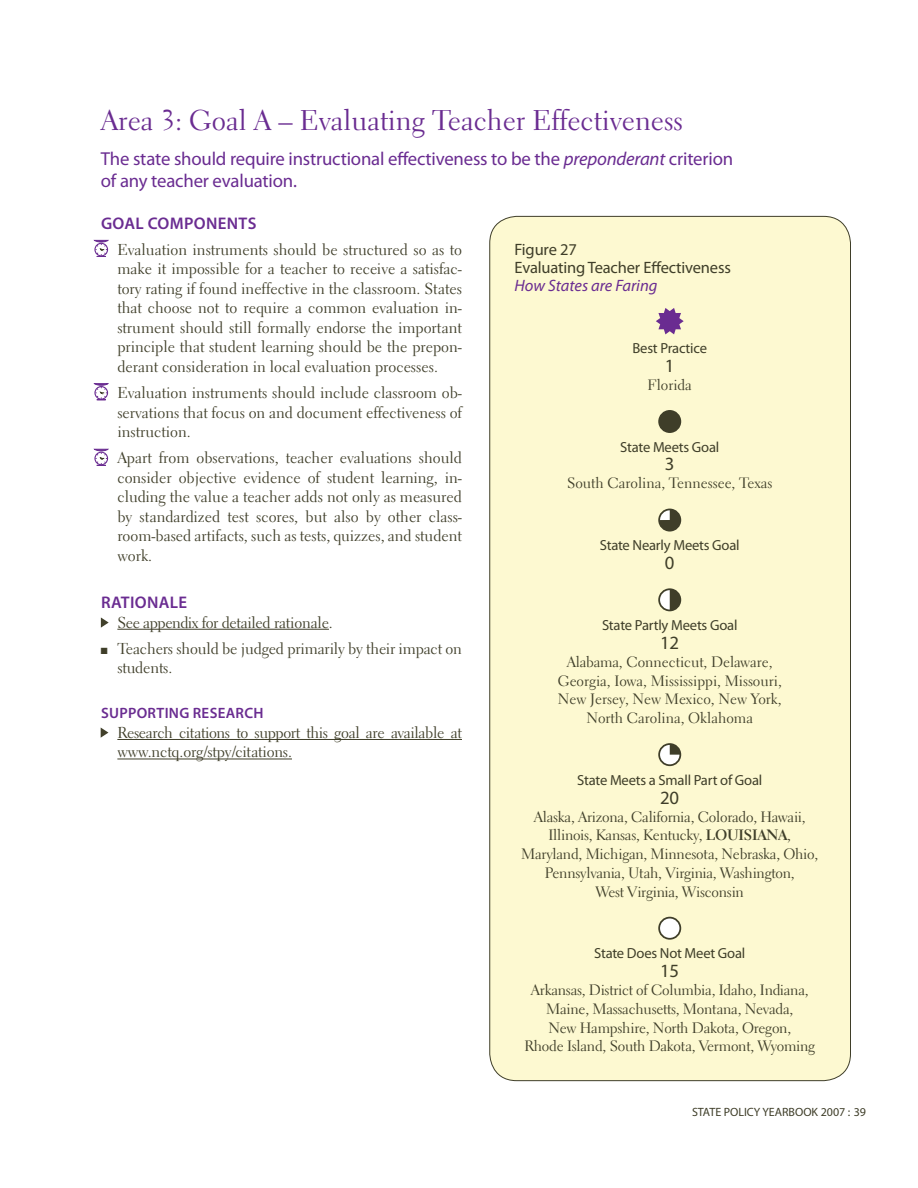
<style>
.page{position:relative;width:918px;height:1188px;background:#fff}
.page>*{position:absolute;margin:0;border:0;box-sizing:border-box;transform-origin:0 0}
.t1{font:28.5px "Electra LH";color:#6a2c91}
.t2{font:18.75px/21.8px "Myriad Pro";letter-spacing:-.01em;color:#6a2c91}
.t3{font:18.75px "Myriad Pro";color:#3f3e29}
.t4{font:600 16.8px "Myriad Pro";letter-spacing:.02em;color:#6a2c91}
.t5{font:16.5px/18px "Myriad Pro";letter-spacing:-.01em;color:#3f3e29}
.t6{font:italic 16.5px "Myriad Pro";color:#6a2c91}
.t7{font:15.75px/19.5px "Electra LH";letter-spacing:-.01em;color:#3f3e29;text-align:justify}
.t8{font:15px/18.8px "Electra LH";letter-spacing:-.015em;color:#3f3e29;text-align:center}
.t9{font:600 15px "Myriad Pro";letter-spacing:.02em;color:#6a2c91}
.t10{font:14.7px "Myriad Pro";letter-spacing:-.015em;color:#3f3e29}
.t11{font:12px "Myriad";color:#3f3e29}
.s1{font-style:italic}
.s2{font-weight:700}
</style>
<div class="page">
<div style="left:490px;top:216px;width:360px;height:865px;background:#fdf9d1;border-radius:27px"></div>
<svg style="left:656px;top:308px;width:28px;height:26px"></svg>
<div style="left:660px;top:411px;width:20px;height:21px;background:#3f3e29;border-radius:50%"></div>
<div style="left:658px;top:410px;width:23px;height:23px;border:3px solid #3f3e29;border-radius:50%"></div>
<div style="left:660px;top:510px;width:20px;height:20px;background:#3f3e29;border-radius:50%"></div>
<div style="left:658px;top:509px;width:23px;height:23px;border:3px solid #3f3e29;border-radius:50%"></div>
<svg style="left:660px;top:510px;width:10px;height:10px"></svg>
<div style="left:660px;top:590px;width:20px;height:20px;background:#3f3e29;border-radius:50%"></div>
<div style="left:658px;top:588px;width:23px;height:23px;border:3px solid #3f3e29;border-radius:50%"></div>
<svg style="left:660px;top:590px;width:10px;height:20px"></svg>
<div style="left:658px;top:743px;width:23px;height:23px;border:3px solid #3f3e29;border-radius:50%"></div>
<svg style="left:660px;top:745px;width:19px;height:19px"></svg>
<div style="left:658px;top:917px;width:23px;height:23px;border:3px solid #3f3e29;border-radius:50%"></div>
<div style="left:660px;top:919px;width:19px;height:19px;background:#fff;border-radius:50%"></div>
<hr style="left:117px;top:629px;width:212px;height:1px;background:#3f3e29">
<hr style="left:117px;top:739px;width:345px;height:1px;background:#3f3e29">
<hr style="left:117px;top:759px;width:175px;height:1px;background:#3f3e29">
<svg style="left:101px;top:617px;width:8px;height:11px"></svg>
<svg style="left:101px;top:728px;width:7px;height:10px"></svg>
<svg style="left:94px;top:240px;width:15px;height:17px"></svg>
<svg style="left:94px;top:383px;width:15px;height:17px"></svg>
<svg style="left:94px;top:448px;width:15px;height:18px"></svg>
<h1 class="t1" style="left:101px;top:103px;width:584px">Area 3: Goal A – Evaluating Teacher Effectiveness</h1>
<p class="t2" style="left:101px;top:148px;width:634px">The state should require instructional effectiveness to be the <span class="s1">preponderant</span> criterion of any teacher evaluation.</p>
<p class="t4" style="left:101px;top:212px;width:137px">GOAL COMPONENTS</p>
<p class="t7" style="left:117px;top:240px;width:346px">Evaluation instruments should be structured so as to make it impossible for a teacher to receive a satisfac&shy;tory rating if found ineffective in the classroom. States that choose not to require a common evaluation in&shy;strument should still formally endorse the important principle that student learning should be the prepon&shy;derant consideration in local evaluation processes.</p>
<p class="t7" style="left:117px;top:383px;width:346px">Evaluation instruments should include classroom ob&shy;servations that focus on and document effectiveness of instruction.</p>
<p class="t7" style="left:117px;top:448px;width:346px">Apart from observations, teacher evaluations should consider objective evidence of student learning, in&shy;cluding the value a teacher adds not only as measured by standardized test scores, but also by other class&shy;room-based artifacts, such as tests, quizzes, and student work.</p>
<p class="t4" style="left:101px;top:592px;width:88px">RATIONALE</p>
<p class="t7" style="left:117px;top:613px;width:217px">See appendix for detailed rationale.</p>
<p class="t7" style="left:117px;top:639px;width:346px;text-indent:-16px">■ Teachers should be judged primarily by their impact on students.</p>
<p class="t9" style="left:101px;top:704px;width:164px">SUPPORTING RESEARCH</p>
<p class="t7" style="left:117px;top:723px;width:346px">Research citations to support this goal are available at www.nctq.org/stpy/citations.</p>
<p class="t5" style="left:514px;top:241px;width:218px">Figure 27<br>Evaluating Teacher Effectiveness</p>
<p class="t6" style="left:514px;top:276px;width:145px">How States are Faring</p>
<p class="t10" style="left:632px;top:339px;width:76px">Best Practice</p>
<p class="t3" style="left:665px;top:354px;width:11px">1</p>
<p class="t8" style="left:648px;top:375px;width:46px">Florida</p>
<p class="t10" style="left:620px;top:438px;width:101px">State Meets Goal</p>
<p class="t3" style="left:665px;top:453px;width:11px">3</p>
<p class="t8" style="left:567px;top:474px;width:207px">South Carolina, Tennessee, Texas</p>
<p class="t10" style="left:600px;top:536px;width:141px">State Nearly Meets Goal</p>
<p class="t3" style="left:665px;top:551px;width:11px">0</p>
<p class="t10" style="left:602px;top:616px;width:137px">State Partly Meets Goal</p>
<p class="t3" style="left:660px;top:631px;width:20px">12</p>
<p class="t8" style="left:558px;top:652px;width:226px">Alabama, Connecticut, Delaware, Georgia, Iowa, Mississippi, Missouri, New Jersey, New Mexico, New York, North Carolina, Oklahoma</p>
<p class="t10" style="left:577px;top:771px;width:187px">State Meets a Small Part of Goal</p>
<p class="t3" style="left:660px;top:786px;width:20px">20</p>
<p class="t8" style="left:521px;top:807px;width:298px">Alaska, Arizona, California, Colorado, Hawaii, Illinois, Kansas, Kentucky, <span class="s2">LOUISIANA</span>, Maryland, Michigan, Minnesota, Nebraska, Ohio, Pennsylvania, Utah, Virginia, Washington,<br>West Virginia, Wisconsin</p>
<p class="t10" style="left:594px;top:944px;width:153px">State Does Not Meet Goal</p>
<p class="t3" style="left:660px;top:959px;width:20px">15</p>
<p class="t8" style="left:524px;top:981px;width:292px">Arkansas, District of Columbia, Idaho, Indiana, Maine, Massachusetts, Montana, Nevada,<br>New Hampshire, North Dakota, Oregon,<br>Rhode Island, South Dakota, Vermont, Wyoming</p>
<p class="t11" style="left:692px;top:1106px;width:169px">STATE POLICY YEARBOOK 2007 : 39</p>
</div>
